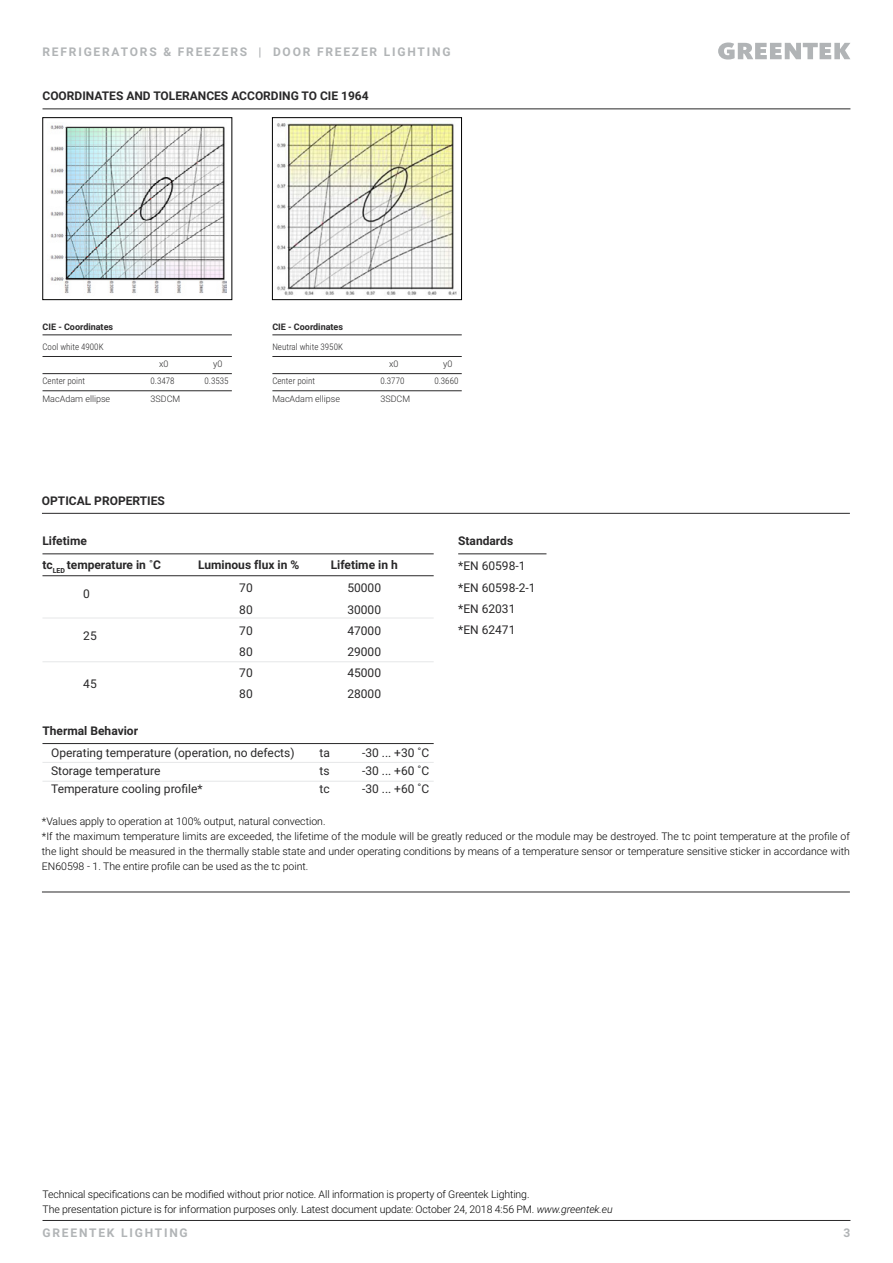
<style>
.page{position:relative;width:893px;height:1263px;background:#fff}
.page>*{position:absolute;margin:0;border:0;box-sizing:border-box;transform-origin:0 0}
.t1{font:12px/21.3px "Roboto";color:#292829;text-align:justify}
.t2{font:700 12px/24px "Roboto";color:#292829}
.t3{font:700 12px "Roboto";letter-spacing:.15em;color:#b1b4b6}
.t4{font:300 10.5px/15px "Roboto";color:#000}
.t5{font:300 9px "Roboto Condensed";color:#292829}
.t6{font:300 9px "Roboto";color:#292829}
.t7{font:700 9px "Roboto";color:#292829}
.s1{font-style:italic}
</style>
<div class="page">
<svg style="left:718px;top:43px;width:132px;height:17px"></svg>
<hr style="left:43px;top:108px;width:807px;height:1px;background:#292829">
<hr style="left:42px;top:513px;width:808px;height:1px;background:#292829">
<hr style="left:458px;top:553px;width:88px;height:1px;background:#292829">
<hr style="left:272px;top:334px;width:190px;height:1px;background:#292829">
<hr style="left:272px;top:356px;width:190px;height:1px;background:#292829">
<hr style="left:272px;top:373px;width:190px;height:1px;background:#292829">
<hr style="left:272px;top:390px;width:190px;height:1px;background:#292829">
<hr style="left:43px;top:334px;width:189px;height:1px;background:#292829">
<hr style="left:43px;top:356px;width:189px;height:1px;background:#292829">
<hr style="left:43px;top:373px;width:189px;height:1px;background:#292829">
<hr style="left:43px;top:390px;width:189px;height:1px;background:#292829">
<img style="left:276px;top:121px;width:181px;height:175px">
<div style="left:272px;top:117px;width:190px;height:183px;border:1px solid #000"></div>
<div style="left:43px;top:117px;width:189px;height:183px;border:1px solid #000"></div>
<img style="left:50px;top:125px;width:176px;height:169px">
<hr style="left:42px;top:553px;width:392px;height:1px;background:#292829">
<hr style="left:42px;top:575px;width:392px;height:1px;background:#292829">
<hr style="left:42px;top:618px;width:392px;height:1px;background:#e6e7e8">
<hr style="left:42px;top:661px;width:392px;height:1px;background:#e6e7e8">
<hr style="left:42px;top:743px;width:392px;height:1px;background:#292829">
<hr style="left:42px;top:762px;width:392px;height:1px;background:#e6e7e8">
<hr style="left:42px;top:781px;width:392px;height:1px;background:#e6e7e8">
<hr style="left:43px;top:1220px;width:807px;height:1px;background:#292829">
<hr style="left:42px;top:891px;width:808px;height:1px;background:#292829">
<p class="t3" style="left:43px;top:43px;width:409px">REFRIGERATORS &amp; FREEZERS | DOOR FREEZER LIGHTING</p>
<p class="t2" style="left:43px;top:84px;width:328px">COORDINATES AND TOLERANCES ACCORDING TO CIE 1964</p>
<p class="t7" style="left:43px;top:321px;width:72px">CIE - Coordinates</p>
<p class="t5" style="left:43px;top:341px;width:63px">Cool white 4900K</p>
<p class="t7" style="left:272px;top:321px;width:72px">CIE - Coordinates</p>
<p class="t5" style="left:272px;top:341px;width:72px">Neutral white 3950K</p>
<p class="t6" style="left:159px;top:358px;width:11px">x0</p>
<p class="t6" style="left:213px;top:358px;width:11px">y0</p>
<p class="t6" style="left:389px;top:358px;width:11px">x0</p>
<p class="t6" style="left:443px;top:358px;width:11px">y0</p>
<p class="t5" style="left:43px;top:375px;width:44px">Center point</p>
<p class="t5" style="left:151px;top:375px;width:26px">0.3478</p>
<p class="t5" style="left:205px;top:375px;width:26px">0.3535</p>
<p class="t6" style="left:43px;top:392px;width:69px">MacAdam ellipse</p>
<p class="t6" style="left:151px;top:392px;width:31px">3SDCM</p>
<p class="t5" style="left:272px;top:375px;width:44px">Center point</p>
<p class="t5" style="left:380px;top:375px;width:26px">0.3770</p>
<p class="t5" style="left:434px;top:375px;width:26px">0.3660</p>
<p class="t6" style="left:272px;top:392px;width:69px">MacAdam ellipse</p>
<p class="t6" style="left:380px;top:392px;width:31px">3SDCM</p>
<p class="t2" style="left:42px;top:488px;width:124px">OPTICAL PROPERTIES</p>
<p class="t2" style="left:42px;top:529px;width:120px">Lifetime<br>tc<sub>LED</sub> temperature in ˚C</p>
<p class="t2" style="left:458px;top:529px;width:56px">Standards</p>
<p class="t2" style="left:198px;top:553px;width:103px">Luminous flux in %</p>
<p class="t2" style="left:331px;top:553px;width:69px">Lifetime in h</p>
<p class="t1" style="left:458px;top:555px;width:79px;text-align:left">*EN 60598-1 *EN 60598-2-1 *EN 62031 *EN 62471</p>
<p class="t1" style="left:83px;top:582px;width:8px">0</p>
<p class="t1" style="left:239px;top:577px;width:15px">70<br>80<br>70<br>80<br>70<br>80</p>
<p class="t1" style="left:347px;top:577px;width:35px">50000<br>30000<br>47000<br>29000<br>45000<br>28000</p>
<p class="t1" style="left:83px;top:624px;width:15px">25</p>
<p class="t1" style="left:83px;top:672px;width:15px">45</p>
<p class="t2" style="left:42px;top:718px;width:97px">Thermal Behavior</p>
<p class="t1" style="left:51px;top:743px;width:245px;line-height:18px;text-align:left">Operating temperature (operation, no defects)<br>Storage temperature<br>Temperature cooling profile*</p>
<p class="t1" style="left:320px;top:743px;width:12px;line-height:18px">ta ts tc</p>
<p class="t1" style="left:362px;top:743px;width:69px;line-height:18px">-30 ... +30 ˚C -30 ... +60 ˚C -30 ... +60 ˚C</p>
<p class="t4" style="left:42px;top:813px;width:809px">*Values apply to operation at 100% output, natural convection.<br>*If the maximum temperature limits are exceeded, the lifetime of the module will be greatly reduced or the module may be destroyed. The tc point temperature at the profile of the light should be measured in the thermally stable state and under operating conditions by means of a temperature sensor or temperature sensitive sticker in accordance with EN60598 - 1. The entire profile can be used as the tc point.</p>
<p class="t4" style="left:43px;top:1186px;width:572px">Technical specifications can be modified without prior notice. All information is property of Greentek Lighting.<br>The presentation picture is for information purposes only. Latest document update: October 24, 2018 4:56 PM. <span class="s1">www.greentek.eu</span></p>
<p class="t3" style="left:43px;top:1224px;width:147px">GREENTEK LIGHTING</p>
<p class="t3" style="left:844px;top:1224px;width:8px">3</p>
</div>
